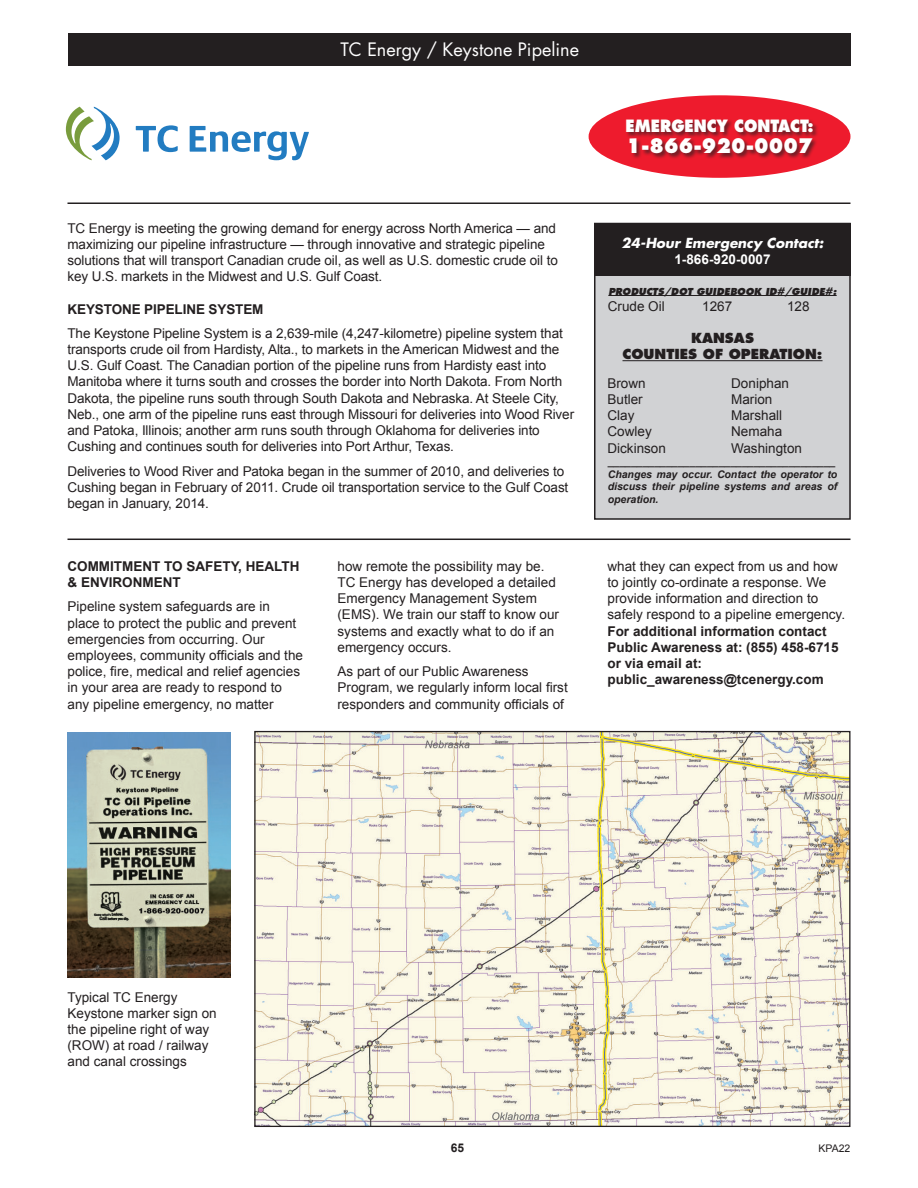
<style>
.page{position:relative;width:918px;height:1188px;background:#fff}
.page>*{position:absolute;margin:0;border:0;box-sizing:border-box;transform-origin:0 0}
.t1{font:800 19.5px "Futura";color:#fff;scale:.9 1}
.t2{font:18px "Futura";color:#fff}
.t3{font:800 16.5px "Futura";color:#fff;scale:.9 1}
.t4{font:13.5px/16.2px "Arial";letter-spacing:-.01em;color:#231f20}
.t5{font:700 13.5px/16.2px "Arial";color:#231f20}
.t6{font:800 13.5px "Futura";color:#231f20}
.t7{font:italic 700 13.5px "Futura";color:#fff}
.t8{font:700 13.5px "Arial";color:#fff}
.t9{font:700 12px "Arial";color:#231f20}
.t10{font:italic 700 10.5px/12.6px "Arial";color:#231f20;text-align:justify}
.t11{font:10.5px "Arial";color:#231f20}
.t12{font:italic 800 9.3px "Futura";color:#231f20}
.s1{font-weight:700}
</style>
<div class="page">
<div style="left:595px;top:224px;width:255px;height:295px;background:#d1d2d4"></div>
<div style="left:594px;top:223px;width:257px;height:297px;border:2px solid #231f20"></div>
<div style="left:594px;top:223px;width:257px;height:52px;background:#231f20"></div>
<hr style="left:608px;top:295px;width:229px;height:1px;background:#231f20">
<hr style="left:622px;top:360px;width:201px;height:1px;background:#231f20">
<hr style="left:67px;top:202px;width:783px;height:2px;background:#231f20">
<div style="left:589px;top:95px;width:262px;height:83px;background:#ee1b2d;border-radius:50%"></div>
<div style="left:626px;top:119px;width:193px;height:41px;background:#231f20;opacity:.65"></div>
<img style="left:256px;top:733px;width:593px;height:392px">
<hr style="left:68px;top:539px;width:782px;height:1px;background:#231f20">
<div style="left:68px;top:34px;width:783px;height:32px;background:#231f20"></div>
<svg style="left:136px;top:125px;width:42px;height:27px"></svg>
<svg style="left:190px;top:126px;width:119px;height:34px"></svg>
<svg style="left:66px;top:107px;width:54px;height:53px"></svg>
<img style="left:68px;top:732px;width:162px;height:245px">
<p class="t2" style="left:340px;top:38px;width:240px">TC Energy / Keystone Pipeline</p>
<p class="t4" style="left:68px;top:220px;width:492px">TC Energy is meeting the growing demand for energy across North America — and maximizing our pipeline infrastructure — through innovative and strategic pipeline solutions that will transport Canadian crude oil, as well as U.S. domestic crude oil to key U.S. markets in the Midwest and U.S. Gulf Coast.</p>
<p class="t5" style="left:68px;top:301px;width:198px">KEYSTONE PIPELINE SYSTEM</p>
<p class="t4" style="left:68px;top:325px;width:508px">The Keystone Pipeline System is a 2,639-mile (4,247-kilometre) pipeline system that transports crude oil from Hardisty, Alta., to markets in the American Midwest and the U.S. Gulf Coast. The Canadian portion of the pipeline runs from Hardisty east into Manitoba where it turns south and crosses the border into North Dakota. From North Dakota, the pipeline runs south through South Dakota and Nebraska. At Steele City, Neb., one arm of the pipeline runs east through Missouri for deliveries into Wood River and Patoka, Illinois; another arm runs south through Oklahoma for deliveries into Cushing and continues south for deliveries into Port Arthur, Texas.</p>
<p class="t4" style="left:68px;top:463px;width:502px">Deliveries to Wood River and Patoka began in the summer of 2010, and deliveries to<br>Cushing began in February of 2011. Crude oil transportation service to the Gulf Coast began in January, 2014.</p>
<p class="t5" style="left:68px;top:558px;width:233px">COMMITMENT TO SAFETY, HEALTH &amp; ENVIRONMENT</p>
<p class="t4" style="left:68px;top:599px;width:237px">Pipeline system safeguards are in place to protect the public and prevent emergencies from occurring. Our employees, community officials and the police, fire, medical and relief agencies in your area are ready to respond to any pipeline emergency, no matter</p>
<p class="t4" style="left:338px;top:558px;width:223px">how remote the possibility may be.<br>TC Energy has developed a detailed<br>Emergency Management System (EMS). We train our staff to know our systems and exactly what to do if an emergency occurs.</p>
<p class="t4" style="left:338px;top:663px;width:232px">As part of our Public Awareness<br>Program, we regularly inform local first responders and community officials of</p>
<p class="t3" style="left:626px;top:116px;width:210px">EMERGENCY CONTACT:</p>
<p class="t1" style="left:626px;top:134px;width:208px">1-866-920-0007</p>
<p class="t7" style="left:622px;top:234px;width:203px">24-Hour Emergency Contact:</p>
<p class="t8" style="left:674px;top:250px;width:98px">1-866-920-0007</p>
<p class="t12" style="left:608px;top:285px;width:230px">PRODUCTS/DOT GUIDEBOOK ID#/GUIDE#:</p>
<p class="t4" style="left:608px;top:298px;width:59px">Crude Oil</p>
<p class="t4" style="left:702px;top:298px;width:32px">1267</p>
<p class="t4" style="left:787px;top:298px;width:24px">128</p>
<p class="t6" style="left:691px;top:330px;width:64px">KANSAS</p>
<p class="t6" style="left:622px;top:346px;width:202px">COUNTIES OF OPERATION:</p>
<p class="t4" style="left:607px;top:375px;width:40px">Brown</p>
<p class="t4" style="left:607px;top:391px;width:37px">Butler</p>
<p class="t4" style="left:607px;top:407px;width:28px">Clay</p>
<p class="t4" style="left:607px;top:424px;width:46px">Cowley</p>
<p class="t4" style="left:607px;top:440px;width:60px">Dickinson</p>
<p class="t4" style="left:731px;top:375px;width:59px">Doniphan</p>
<p class="t4" style="left:731px;top:391px;width:43px">Marion</p>
<p class="t4" style="left:731px;top:407px;width:53px">Marshall</p>
<p class="t4" style="left:731px;top:424px;width:53px">Nemaha</p>
<p class="t4" style="left:731px;top:440px;width:72px">Washington</p>
<p class="t10" style="left:608px;top:456px;width:229px">_______________________________________</p>
<p class="t10" style="left:608px;top:468px;width:231px">Changes may occur. Contact the operator to discuss their pipeline systems and areas of operation.</p>
<p class="t4" style="left:608px;top:558px;width:239px">what they can expect from us and how to jointly co-ordinate a response. We provide information and direction to safely respond to a pipeline emergency.<br><span class="s1">For additional information contact Public Awareness at: (855) 458-6715 or via email at: public_awareness@tcenergy.com</span></p>
<p class="t4" style="left:68px;top:989px;width:151px">Typical TC Energy<br>Keystone marker sign on the pipeline right of way (ROW) at road / railway and canal crossings</p>
<p class="t9" style="left:451px;top:1140px;width:15px">65</p>
<p class="t11" style="left:819px;top:1141px;width:33px">KPA22</p>
</div>
